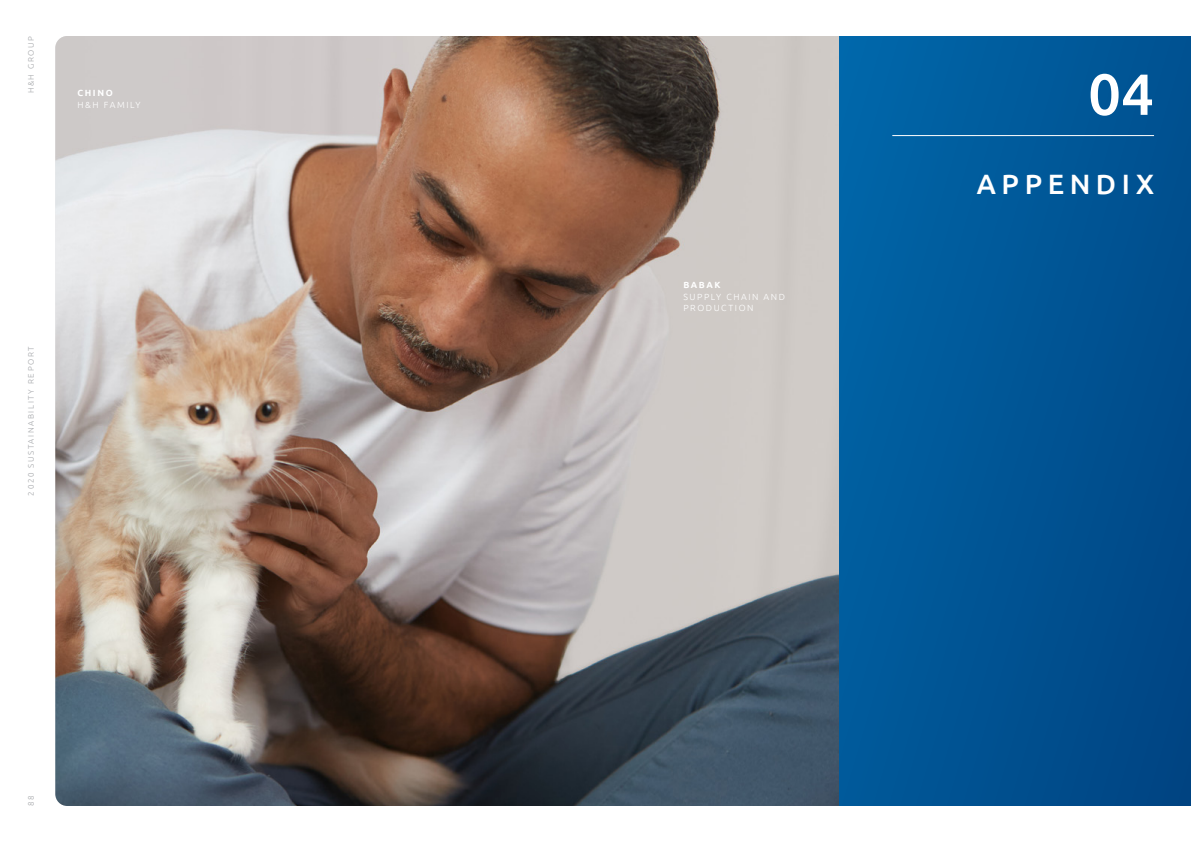
<style>
.page{position:relative;width:1191px;height:842px;background:#fff}
.page>*{position:absolute;margin:0;border:0;box-sizing:border-box;transform-origin:0 0}
.t1{font:500 58px "Ubuntu";color:#fff}
.t2{font:500 28px "Ubuntu";letter-spacing:.2em;color:#fff}
.t3{font:300 8.9px/10.7px "Ubuntu";letter-spacing:.175em;color:#fff}
.t4{font:700 8.9px "Ubuntu";letter-spacing:.175em;color:#fff}
.t5{font:300 8px "Ubuntu";letter-spacing:.2em;color:#a7a9ac}
</style>
<div class="page">
<img style="left:55px;top:36px;width:784px;height:770px">
<div style="left:839px;top:36px;width:352px;height:770px;background:linear-gradient(to right,#0061a3,#004a89)"></div>
<hr style="left:892px;top:135px;width:262px;height:1px;background:#fff">
<p class="t5" style="left:26px;top:93px;width:59px;rotate:-90deg">H&amp;H GROUP</p>
<p class="t4" style="left:77px;top:88px;width:37px">CHINO</p>
<p class="t3" style="left:77px;top:100px;width:64px">H&amp;H FAMILY</p>
<p class="t5" style="left:26px;top:496px;width:151px;rotate:-90deg">2020 SUSTAINABILITY REPORT</p>
<p class="t5" style="left:26px;top:806px;width:12px;rotate:-90deg">88</p>
<p class="t4" style="left:683px;top:279px;width:39px">BABAK</p>
<p class="t3" style="left:683px;top:291px;width:103px">SUPPLY CHAIN AND<br>PRODUCTION</p>
<h1 class="t1" style="left:1088px;top:58px;width:67px">04</h1>
<h2 class="t2" style="left:977px;top:166px;width:179px">APPENDIX</h2>
</div>
